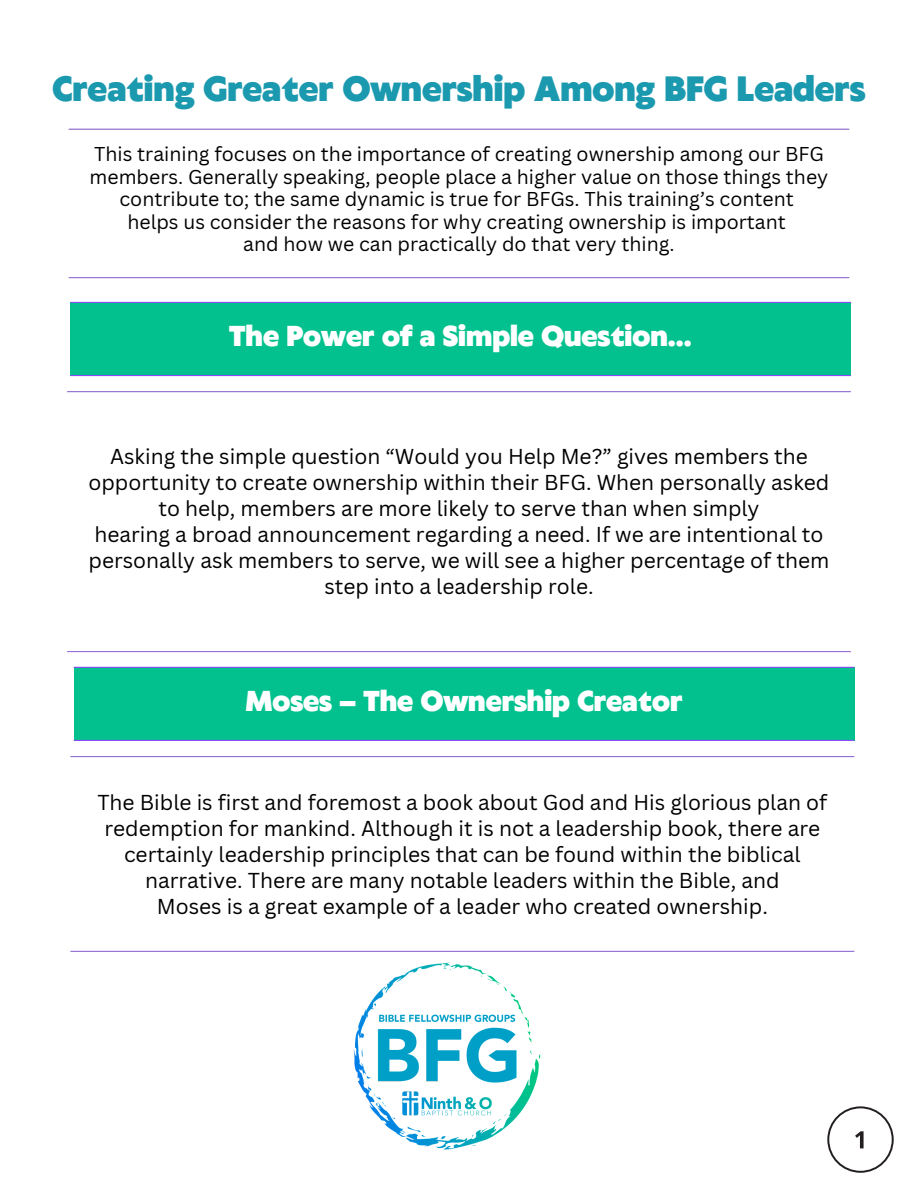
<style>
.page{position:relative;width:918px;height:1188px;background:#fff}
.page>*{position:absolute;margin:0;border:0;box-sizing:border-box;transform-origin:0 0}
.t1{font:900 33px "Klein Text";color:#1b99af}
.t2{font:900 27px "Klein Text";color:#fff}
.t3{font:21px/25.8px "Canva Sans";color:#000;text-align:center}
.t4{font:19.5px/22.5px "Canva Sans";color:#000;text-align:center}
</style>
<div class="page">
<hr style="left:69px;top:129px;width:780px;height:1px;background:#9571d8">
<hr style="left:69px;top:277px;width:780px;height:1px;background:#9571d8">
<img style="left:309px;top:950px;width:276px;height:200px">
<div style="left:71px;top:302px;width:780px;height:74px;background:#03c18e"></div>
<hr style="left:71px;top:302px;width:780px;height:1px;background:#894df8">
<hr style="left:71px;top:375px;width:780px;height:1px;background:#894df8">
<svg style="left:827px;top:1106px;width:67px;height:67px"></svg>
<hr style="left:67px;top:391px;width:784px;height:1px;background:#9571d8">
<hr style="left:67px;top:651px;width:784px;height:1px;background:#9571d8">
<div style="left:74px;top:667px;width:780px;height:74px;background:#03c18e"></div>
<hr style="left:74px;top:667px;width:780px;height:1px;background:#894df8">
<hr style="left:74px;top:740px;width:780px;height:1px;background:#894df8">
<hr style="left:71px;top:756px;width:783px;height:1px;background:#9571d8">
<hr style="left:71px;top:951px;width:783px;height:1px;background:#9571d8">
<p class="t1" style="left:53px;top:72px;width:814px">Creating Greater Ownership Among BFG Leaders</p>
<p class="t4" style="left:90px;top:142px;width:740px">This training focuses on the importance of creating ownership among our BFG members. Generally speaking, people place a higher value on those things they contribute to; the same dynamic is true for BFGs. This training’s content</p>
<p class="t4" style="left:127px;top:210px;width:660px">helps us consider the reasons for why creating ownership is important</p>
<p class="t4" style="left:243px;top:232px;width:433px">and how we can practically do that very thing.</p>
<p class="t2" style="left:229px;top:322px;width:464px">The Power of a Simple Question…</p>
<p class="t3" style="left:89px;top:443px;width:742px">Asking the simple question “Would you Help Me?” gives members the opportunity to create ownership within their BFG. When personally asked to help, members are more likely to serve than when simply</p>
<p class="t3" style="left:89px;top:521px;width:742px">hearing a broad announcement regarding a need. If we are intentional to personally ask members to serve, we will see a higher percentage of them step into a leadership role.</p>
<p class="t2" style="left:245px;top:687px;width:438px">Moses – The Ownership Creator</p>
<p class="t3" style="left:97px;top:789px;width:731px">The Bible is first and foremost a book about God and His glorious plan of redemption for mankind. Although it is not a leadership book, there are certainly leadership principles that can be found within the biblical narrative. There are many notable leaders within the Bible, and</p>
<p class="t3" style="left:157px;top:892px;width:612px">Moses is a great example of a leader who created ownership.</p>
</div>
